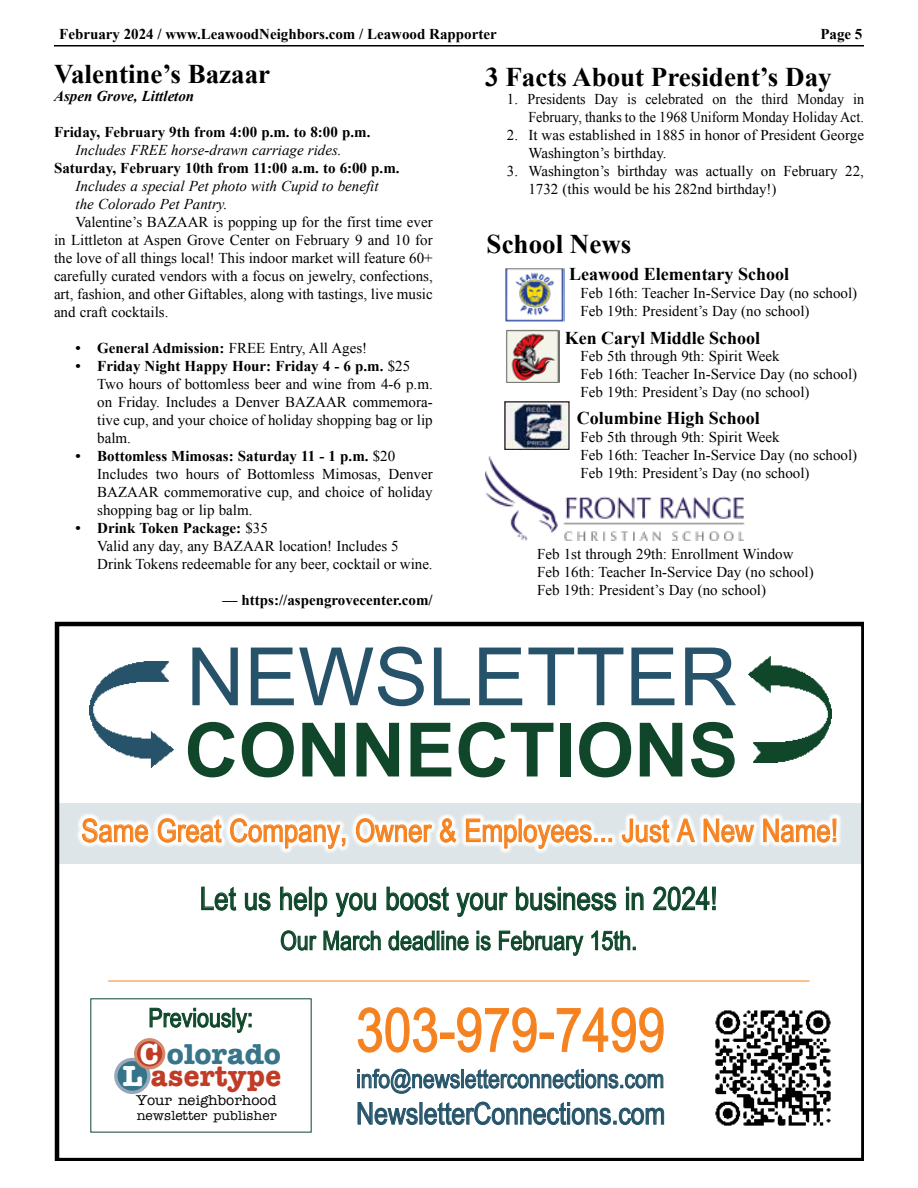
<style>
.page{position:relative;width:918px;height:1188px;background:#fff}
.page>*{position:absolute;margin:0;border:0;box-sizing:border-box;transform-origin:0 0}
.t1{font:80.55px "Arial";color:#26536a}
.t2{font:700 75px "Arial";color:#104629}
.t3{font:60.6px "Arial Narrow";color:#f58220}
.t4{font:31.5px "Arial Narrow";color:#f58220}
.t5{font:31.5px "Arial Narrow";color:#0d4629}
.t6{font:30.3px "Arial Narrow";color:#25546a}
.t7{font:700 29.1px "American Typewriter";letter-spacing:.015em;color:#c03c27}
.t8{font:700 28.95px "American Typewriter";color:#38758a}
.t9{font:700 27px "Times New Roman";color:#000}
.t10{font:26.1px "Arial Narrow";color:#0d4629}
.t11{font:25.5px "Arial Narrow";color:#25546a}
.t12{font:700 18px "Times New Roman";color:#000}
.t13{font:15px/18px "Times New Roman";color:#000}
.t14{font:700 15px "Times New Roman";color:#000}
.t15{font:italic 15px/18px "Times New Roman";color:#000}
.t16{font:italic 700 15px "Times New Roman";color:#000}
.t17{font:500 14.25px "American Typewriter";color:#000}
.t18{font:500 13.2px "American Typewriter";color:#000}
.s1{font-weight:400}
.s2{font-weight:700}
.s3{font-size:29.1px;color:#fff}
.s4{color:#fff}
</style>
<div class="page">
<hr style="left:54px;top:45px;width:810px;height:1px;background:#000">
<svg style="left:55px;top:622px;width:809px;height:539px"></svg>
<img style="left:90px;top:662px;width:83px;height:105px">
<img style="left:749px;top:657px;width:83px;height:105px">
<svg style="left:76px;top:812px;width:766px;height:43px"></svg>
<hr style="left:108px;top:981px;width:702px;height:1px;background:#f58220">
<img style="left:711px;top:1006px;width:124px;height:123px">
<div style="left:116px;top:1059px;width:33px;height:33px;background:#37748a;border-radius:50%"></div>
<div style="left:114px;top:1058px;width:36px;height:36px;border:3px solid #94aaba;border-radius:50%"></div>
<div style="left:136px;top:1040px;width:28px;height:28px;background:#c03c27;border-radius:50%"></div>
<div style="left:134px;top:1038px;width:31px;height:31px;border:3px solid #d38a6d;border-radius:50%"></div>
<img style="left:505px;top:268px;width:60px;height:53px">
<img style="left:506px;top:329px;width:53px;height:53px">
<img style="left:485px;top:457px;width:260px;height:84px">
<img style="left:507px;top:404px;width:60px;height:44px">
<div style="left:505px;top:402px;width:64px;height:48px;border:1px solid #000"></div>
<p class="t14" style="left:59px;top:23px;width:439px">February 2024 / www.LeawoodNeighbors.com / Leawood Rapporter</p>
<p class="t14" style="left:820px;top:23px;width:44px">Page 5</p>
<h3 class="t9" style="left:54px;top:55px;width:218px">Valentine’s Bazaar</h3>
<p class="t16" style="left:54px;top:86px;width:142px">Aspen Grove, Littleton</p>
<p class="t14" style="left:54px;top:122px;width:318px">Friday, February 9th from 4:00 p.m. to 8:00 p.m.</p>
<p class="t15" style="left:76px;top:141px;width:268px">Includes FREE horse-drawn carriage rides.</p>
<p class="t14" style="left:54px;top:158px;width:347px">Saturday, February 10th from 11:00 a.m. to 6:00 p.m.</p>
<p class="t15" style="left:76px;top:177px;width:304px">Includes a special Pet photo with Cupid to benefit the Colorado Pet Pantry.</p>
<p class="t13" style="left:54px;top:213px;width:380px;text-align:justify;text-indent:22px">Valentine’s BAZAAR is popping up for the first time ever in Littleton at Aspen Grove Center on February 9 and 10 for the love of all things local! This indoor market will feature 60+ carefully curated vendors with a focus on jewelry, confections, art, fashion, and other Giftables, along with tastings, live music and craft cocktails.</p>
<p class="t14" style="left:76px;top:338px;width:293px">• General Admission: <span class="s1">FREE Entry, All Ages!</span></p>
<p class="t13" style="left:97px;top:357px;width:337px;text-indent:-22px"><span class="s2">• Friday Night Happy Hour: Friday 4 - 6 p.m.</span> $25<br>Two hours of bottomless beer and wine from 4-6 p.m. on Friday. Includes a Denver BAZAAR commemora&shy;tive cup, and your choice of holiday shopping bag or lip balm.</p>
<p class="t13" style="left:97px;top:447px;width:337px;text-indent:-22px"><span class="s2">• Bottomless Mimosas: Saturday 11 - 1 p.m.</span> $20<br>Includes two hours of Bottomless Mimosas, Denver BAZAAR commemorative cup, and choice of holiday shopping bag or lip balm.</p>
<p class="t13" style="left:97px;top:519px;width:337px;text-indent:-22px"><span class="s2">• Drink Token Package:</span> $35<br>Valid any day, any BAZAAR location! Includes 5<br>Drink Tokens redeemable for any beer, cocktail or wine.</p>
<p class="t14" style="left:222px;top:590px;width:212px">— https://aspengrovecenter.com/</p>
<h3 class="t9" style="left:485px;top:58px;width:348px">3 Facts About President’s Day</h3>
<p class="t13" style="left:507px;top:90px;width:359px;text-align:right">1. Presidents Day is celebrated on the third Monday in<br>February, thanks to the 1968 Uniform Monday Holiday Act.</p>
<p class="t13" style="left:528px;top:126px;width:337px;text-indent:-22px">2. It was established in 1885 in honor of President George<br>Washington’s birthday.</p>
<p class="t13" style="left:528px;top:162px;width:337px;text-indent:-22px">3. Washington’s birthday was actually on February 22,<br>1732 (this would be his 282nd birthday!)</p>
<h3 class="t9" style="left:487px;top:226px;width:146px">School News</h3>
<p class="t12" style="left:569px;top:261px;width:221px">Leawood Elementary School</p>
<p class="t13" style="left:581px;top:283px;width:278px">Feb 16th: Teacher In-Service Day (no school)<br>Feb 19th: President’s Day (no school)</p>
<p class="t13" style="left:581px;top:346px;width:278px">Feb 5th through 9th: Spirit Week<br>Feb 16th: Teacher In-Service Day (no school)<br>Feb 19th: President’s Day (no school)</p>
<p class="t13" style="left:581px;top:427px;width:278px">Feb 5th through 9th: Spirit Week<br>Feb 16th: Teacher In-Service Day (no school)<br>Feb 19th: President’s Day (no school)</p>
<p class="t12" style="left:565px;top:325px;width:197px">Ken Caryl Middle School</p>
<p class="t12" style="left:577px;top:406px;width:185px">Columbine High School</p>
<p class="t13" style="left:537px;top:544px;width:278px">Feb 1st through 29th: Enrollment Window<br>Feb 16th: Teacher In-Service Day (no school)<br>Feb 19th: President’s Day (no school)</p>
<h1 class="t1" style="left:186px;top:632px;width:552px">NEWSLETTER</h1>
<h2 class="t2" style="left:184px;top:708px;width:555px">CONNECTIONS</h2>
<h3 class="t4" style="left:81px;top:807px;width:758px">Same Great Company, Owner &amp; Employees... Just A New Name!</h3>
<h3 class="t5" style="left:200px;top:875px;width:519px">Let us help you boost your business in 2024!</h3>
<h3 class="t10" style="left:280px;top:921px;width:359px">Our March deadline is February 15th.</h3>
<h3 class="t10" style="left:148px;top:999px;width:106px">Previously:</h3>
<h3 class="t8" style="left:140px;top:1036px;width:143px"><span class="s3">C</span> olorado</h3>
<p class="t17" style="left:136px;top:1092px;width:142px">Your neighborhood</p>
<h3 class="t7" style="left:123px;top:1058px;width:160px"><span class="s4">L</span> asertype</h3>
<p class="t18" style="left:137px;top:1108px;width:141px">newsletter publisher</p>
<h3 class="t3" style="left:356px;top:986px;width:311px">303-979-7499</h3>
<h3 class="t11" style="left:356px;top:1060px;width:309px">info@newsletterconnections.com</h3>
<h3 class="t6" style="left:356px;top:1091px;width:310px">NewsletterConnections.com</h3>
</div>
